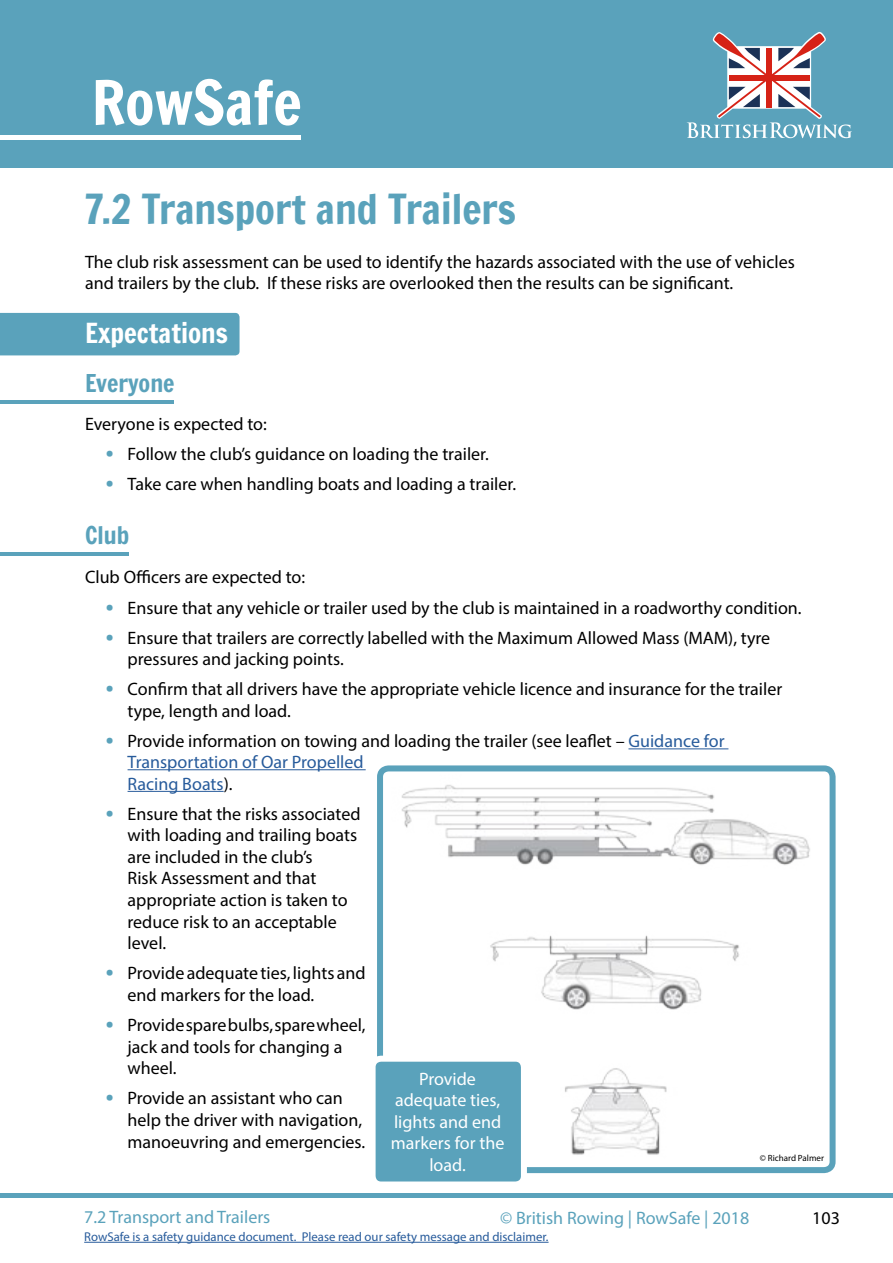
<style>
.page{position:relative;width:893px;height:1263px;background:#fff}
.page>*{position:absolute;margin:0;border:0;box-sizing:border-box;transform-origin:0 0}
.t1{font:60px "Francois One";color:#fff}
.t2{font:40.5px "Francois One";color:#5aa2bb}
.t3{font:27px "Francois One";color:#fff}
.t4{font:24px "Francois One";color:#5aa2bb}
.t5{font:18px/21.6px "Myriad Pro";color:#000}
.t6{font:18px "Myriad Pro";color:#5aa2bb}
.t7{font:18px/21.6px "Myriad Pro";color:#fff;text-align:center}
.t8{font:18px/21.6px "Myriad Pro";color:#275b9b}
.t9{font:12.75px "Myriad Pro";color:#275b9b}
.t10{font:9px "Myriad Pro";color:#000}
.s1{font-family:"Francois One";color:#5aa2bb}
.s2{color:#275b9b}
.s3{color:#000}
</style>
<div class="page">
<hr style="left:0;top:1193px;width:893px;height:4px;background:#5aa2bb">
<div style="left:0;top:0;width:893px;height:168px;background:#5aa2bb"></div>
<svg style="left:687px;top:32px;width:165px;height:106px"></svg>
<hr style="left:0;top:135px;width:301px;height:4px;background:#fff">
<hr style="left:84px;top:1242px;width:465px;height:1px;background:#275b9b">
<img style="left:401px;top:785px;width:409px;height:370px">
<div style="left:0;top:313px;width:240px;height:42px;background:#5aa2bb"></div>
<hr style="left:0;top:400px;width:174px;height:4px;background:#5aa2bb">
<hr style="left:628px;top:748px;width:100px;height:1px;background:#275b9b">
<hr style="left:0;top:552px;width:128px;height:4px;background:#5aa2bb">
<div style="left:377px;top:765px;width:459px;height:408px;border:6px solid #5aa2bb;border-radius:9px"></div>
<div style="left:373px;top:1059px;width:151px;height:125px;background:#5aa2bb;border-radius:9px"></div>
<div style="left:370px;top:1056px;width:157px;height:131px;border:6px solid #fff;border-radius:9px"></div>
<hr style="left:128px;top:769px;width:238px;height:1px;background:#275b9b">
<hr style="left:128px;top:791px;width:96px;height:1px;background:#275b9b">
<h1 class="t1" style="left:92px;top:59px;width:211px">RowSafe</h1>
<h2 class="t2" style="left:85px;top:180px;width:433px">7.2 Transport and Trailers</h2>
<p class="t5" style="left:85px;top:250px;width:711px">The club risk assessment can be used to identify the hazards associated with the use of vehicles and trailers by the club. If these risks are overlooked then the results can be significant.</p>
<h3 class="t3" style="left:85px;top:313px;width:145px">Expectations</h3>
<h3 class="t4" style="left:85px;top:366px;width:91px">Everyone</h3>
<p class="t5" style="left:85px;top:412px;width:183px">Everyone is expected to:</p>
<p class="t5" style="left:106px;top:442px;width:384px"><span class="s1">•</span> Follow the club’s guidance on loading the trailer.</p>
<p class="t5" style="left:106px;top:473px;width:411px"><span class="s1">•</span> Take care when handling boats and loading a trailer.</p>
<h3 class="t4" style="left:85px;top:518px;width:46px">Club</h3>
<p class="t5" style="left:85px;top:566px;width:222px">Club Officers are expected to:</p>
<p class="t5" style="left:106px;top:596px;width:697px"><span class="s1">•</span> Ensure that any vehicle or trailer used by the club is maintained in a roadworthy condition.</p>
<p class="t5" style="left:128px;top:626px;width:644px;text-indent:-21px"><span class="s1">•</span> Ensure that trailers are correctly labelled with the Maximum Allowed Mass (MAM), tyre pressures and jacking points.</p>
<p class="t5" style="left:128px;top:678px;width:656px;text-indent:-21px"><span class="s1">•</span> Confirm that all drivers have the appropriate vehicle licence and insurance for the trailer type, length and load.</p>
<p class="t5" style="left:106px;top:730px;width:620px"><span class="s1">•</span> Provide information on towing and loading the trailer (see leaflet – <span class="s2">Guidance for</span></p>
<p class="t8" style="left:128px;top:751px;width:238px">Transportation of Oar Propelled<br>Racing Boats<span class="s3">).</span></p>
<p class="t5" style="left:128px;top:802px;width:234px;text-indent:-21px"><span class="s1">•</span> Ensure that the risks associated with loading and trailing boats are included in the club’s<br>Risk Assessment and that appropriate action is taken to reduce risk to an acceptable level.</p>
<p class="t5" style="left:128px;top:962px;width:240px;text-indent:-21px"><span class="s1">•</span> Provide adequate ties, lights and end markers for the load.</p>
<p class="t5" style="left:128px;top:1014px;width:240px;text-indent:-21px"><span class="s1">•</span> Provide spare bulbs, spare wheel, jack and tools for changing a wheel.</p>
<p class="t5" style="left:128px;top:1087px;width:239px;text-indent:-21px"><span class="s1">•</span> Provide an assistant who can help the driver with navigation, manoeuvring and emergencies.</p>
<p class="t6" style="left:84px;top:1206px;width:188px">7.2 Transport and Trailers</p>
<p class="t7" style="left:391px;top:1067px;width:115px">Provide adequate ties, lights and end markers for the load.</p>
<p class="t10" style="left:760px;top:1152px;width:66px">© Richard Palmer</p>
<p class="t6" style="left:500px;top:1207px;width:251px">© British Rowing | RowSafe | 2018</p>
<p class="t5" style="left:812px;top:1207px;width:29px">103</p>
<p class="t9" style="left:84px;top:1229px;width:466px">RowSafe is a safety guidance document. Please read our safety message and disclaimer.</p>
</div>
